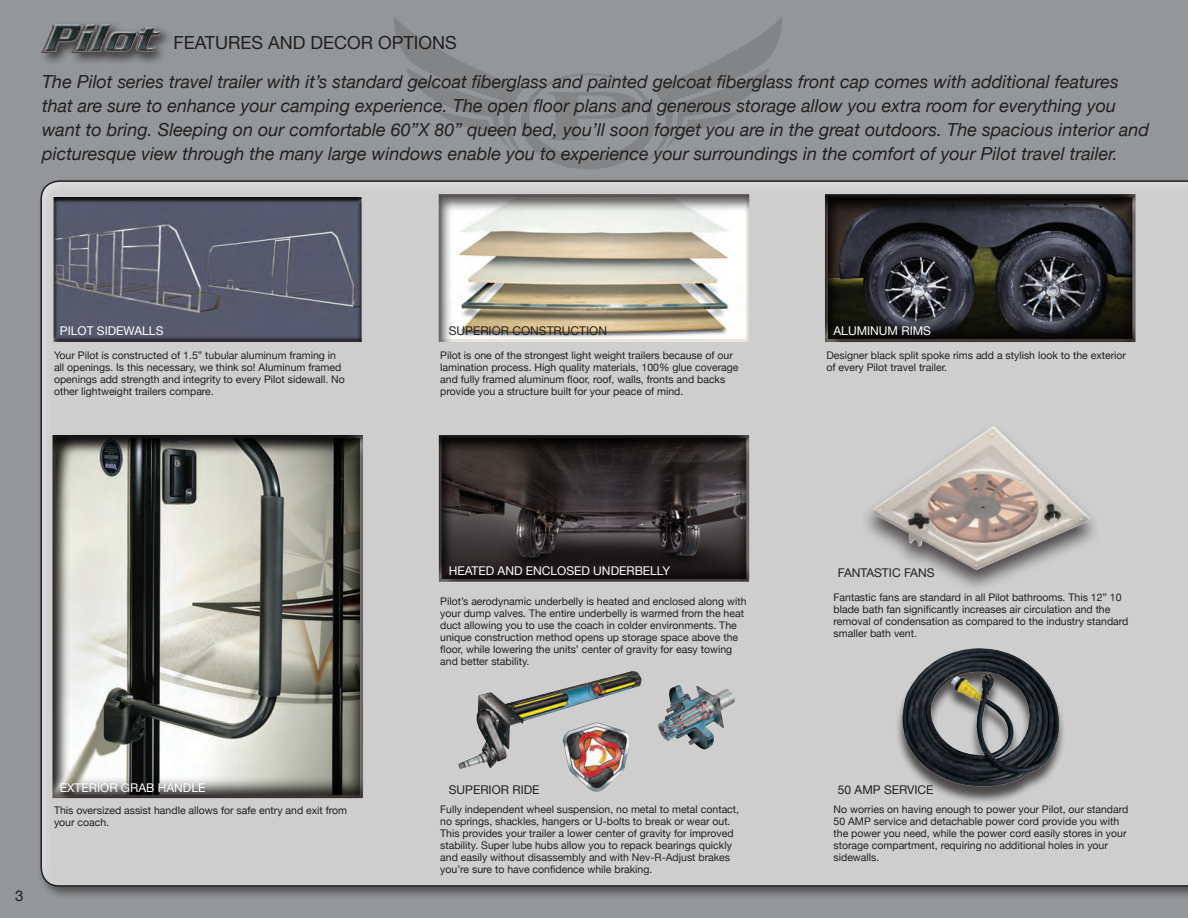
<style>
.page{position:relative;width:1188px;height:918px;background:#949799}
.page>*{position:absolute;margin:0;border:0;box-sizing:border-box;transform-origin:0 0}
.t1{font:italic 18px/24px "Helvetica Neue";color:#231f20}
.t2{font:18px "Helvetica Neue";color:#231f20}
.t3{font:15px "Helvetica Neue";color:#231f20}
.t4{font:12px "Helvetica Neue";color:#fff}
.t5{font:12px "Helvetica Neue";color:#231f20}
.t6{font:10.5px/12px "Helvetica Neue";color:#231f20}
</style>
<div class="page">
<svg style="left:394px;top:16px;width:388px;height:153px"></svg>
<div style="left:37px;top:177px;width:1151px;height:722px;background:#231f20;opacity:.75"></div>
<div style="left:41px;top:180px;width:1147px;height:707px;background:#cfcece"></div>
<div style="left:53px;top:197px;width:309px;height:145px;background:#231f20;opacity:.75"></div>
<div style="left:859px;top:424px;width:243px;height:170px;background:#231f20;opacity:.75"></div>
<img style="left:872px;top:426px;width:218px;height:144px">
<div style="left:895px;top:651px;width:171px;height:153px;background:#231f20;opacity:.75"></div>
<img style="left:898px;top:645px;width:164px;height:144px">
<img style="left:658px;top:685px;width:77px;height:65px">
<img style="left:563px;top:769px;width:67px;height:23px">
<div style="left:438px;top:433px;width:313px;height:149px;background:#231f20;opacity:.75"></div>
<div style="left:823px;top:191px;width:314px;height:152px;background:#231f20;opacity:.75"></div>
<div style="left:50px;top:432px;width:314px;height:366px;background:#231f20;opacity:.75"></div>
<img style="left:458px;top:671px;width:184px;height:98px">
<div style="left:436px;top:191px;width:314px;height:152px;background:#231f20;opacity:.75"></div>
<div style="left:39px;top:21px;width:134px;height:47px;background:#231f20;opacity:.75"></div>
<svg style="left:41px;top:24px;width:120px;height:29px"></svg>
<img style="left:45px;top:25px;width:115px;height:26px">
<svg style="left:56px;top:61px;width:87px;height:1px"></svg>
<h1 class="t2" style="left:174px;top:32px;width:285px">FEATURES AND DECOR OPTIONS</h1>
<p class="t1" style="left:42px;top:69px;width:1109px">The Pilot series travel trailer with it’s standard gelcoat fiberglass and painted gelcoat fiberglass front cap comes with additional features that are sure to enhance your camping experience. The open floor plans and generous storage allow you extra room for everything you want to bring. Sleeping on our comfortable 60”X 80” queen bed, you’ll soon forget you are in the great outdoors. The spacious interior and picturesque view through the many large windows enable you to experience your surroundings in the comfort of your Pilot travel trailer.</p>
<p class="t4" style="left:60px;top:324px;width:105px">PILOT SIDEWALLS</p>
<p class="t5" style="left:449px;top:324px;width:160px">SUPERIOR CONSTRUCTION</p>
<p class="t4" style="left:834px;top:324px;width:99px">ALUMINUM RIMS</p>
<p class="t6" style="left:54px;top:350px;width:292px">Your Pilot is constructed of 1.5” tubular aluminum framing in all openings. Is this necessary, we think so! Aluminum framed openings add strength and integrity to every Pilot sidewall. No other lightweight trailers compare.</p>
<p class="t6" style="left:440px;top:350px;width:300px">Pilot is one of the strongest light weight trailers because of our lamination process. High quality materials, 100% glue coverage and fully framed aluminum floor, roof, walls, fronts and backs provide you a structure built for your peace of mind.</p>
<p class="t6" style="left:826px;top:350px;width:301px">Designer black split spoke rims add a stylish look to the exterior of every Pilot travel trailer.</p>
<h2 class="t3" style="left:15px;top:887px;width:10px">3</h2>
<p class="t4" style="left:60px;top:780px;width:147px">EXTERIOR GRAB HANDLE</p>
<p class="t6" style="left:54px;top:804px;width:295px">This oversized assist handle allows for safe entry and exit from your coach.</p>
<p class="t4" style="left:449px;top:564px;width:223px">HEATED AND ENCLOSED UNDERBELLY</p>
<p class="t5" style="left:838px;top:565px;width:98px">FANTASTIC FANS</p>
<p class="t6" style="left:440px;top:595px;width:308px">Pilot’s aerodynamic underbelly is heated and enclosed along with your dump valves. The entire underbelly is warmed from the heat duct allowing you to use the coach in colder environments. The unique construction method opens up storage space above the floor, while lowering the units’ center of gravity for easy towing and better stability.</p>
<p class="t6" style="left:834px;top:591px;width:296px">Fantastic fans are standard in all Pilot bathrooms. This 12” 10 blade bath fan significantly increases air circulation and the removal of condensation as compared to the industry standard smaller bath vent.</p>
<p class="t5" style="left:449px;top:782px;width:92px">SUPERIOR RIDE</p>
<p class="t6" style="left:440px;top:803px;width:300px">Fully independent wheel suspension, no metal to metal contact, no springs, shackles, hangers or U-bolts to break or wear out.<br>This provides your trailer a lower center of gravity for improved stability. Super lube hubs allow you to repack bearings quickly and easily without disassembly and with Nev-R-Adjust brakes you’re sure to have confidence while braking.</p>
<p class="t5" style="left:838px;top:782px;width:97px">50 AMP SERVICE</p>
<p class="t6" style="left:834px;top:803px;width:296px">No worries on having enough to power your Pilot, our standard 50 AMP service and detachable power cord provide you with the power you need, while the power cord easily stores in your storage compartment, requiring no additional holes in your sidewalls.</p>
</div>
